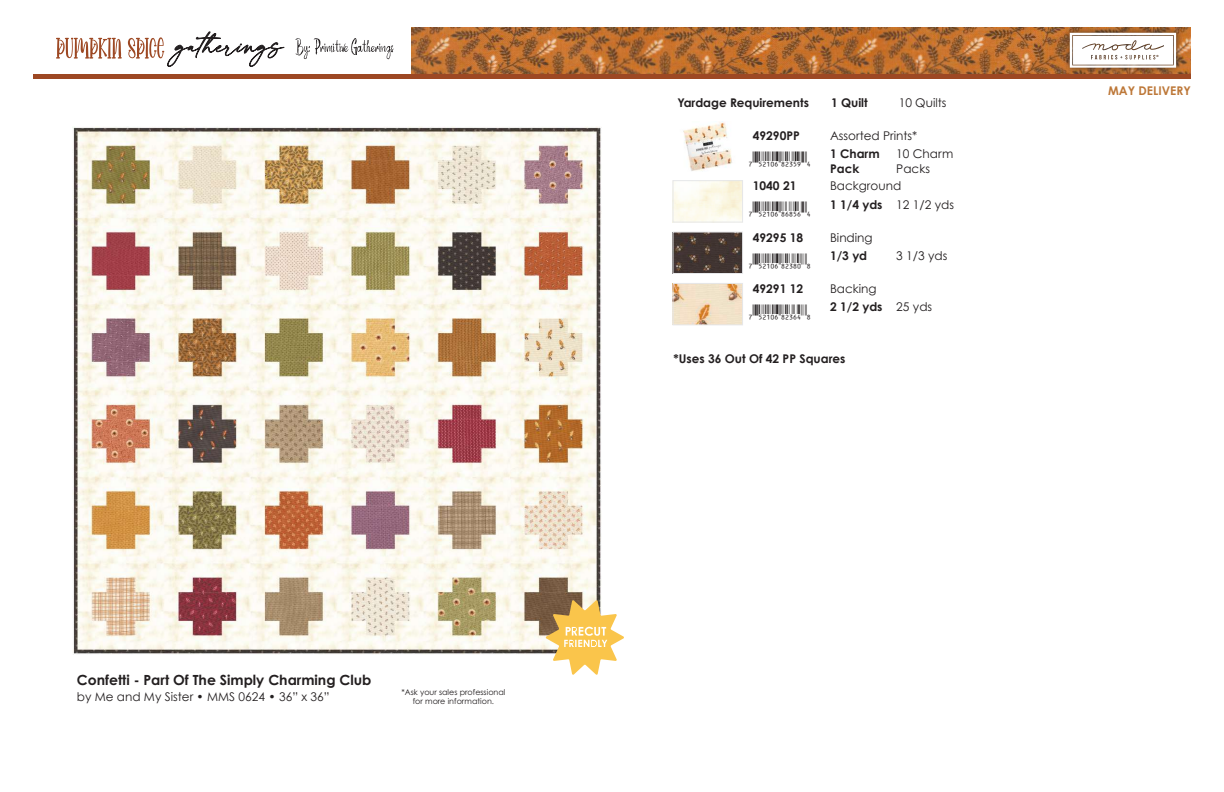
<style>
.page{position:relative;width:1224px;height:792px;background:#fff}
.page>*{position:absolute;margin:0;border:0;box-sizing:border-box;transform-origin:0 0}
.t1{font:16px "UPC Aa";color:#231f20}
.t2{font:700 14px "Century Gothic Pro";color:#231f20}
.t3{font:12px "Century Gothic";color:#231f20}
.t4{font:700 12px/14.4px "Century Gothic Pro";color:#231f20}
.t5{font:700 12px "Century Gothic";color:#231f20}
.t6{font:12px/14.4px "Century Gothic Pro";color:#231f20}
.t7{font:700 12px "Century Gothic";color:#bd7839}
.t8{font:8px/9.6px "Century Gothic Pro";color:#231f20;text-align:center}
.s1{font-weight:700}
.s2{font-weight:400}
</style>
<div class="page">
<img style="left:412px;top:27px;width:779px;height:47px">
<div style="left:33px;top:74px;width:1158px;height:5px;background:#9d4823"></div>
<div style="left:1063px;top:26px;width:119px;height:48px;background:#231f20;opacity:.75"></div>
<svg style="left:1070px;top:33px;width:106px;height:35px"></svg>
<svg style="left:295px;top:38px;width:99px;height:21px"></svg>
<svg style="left:56px;top:37px;width:66px;height:22px"></svg>
<svg style="left:128px;top:31px;width:156px;height:36px"></svg>
<div style="left:672px;top:180px;width:71px;height:43px;border:1px solid #e6e7e9"></div>
<img style="left:683px;top:122px;width:49px;height:49px">
<img style="left:674px;top:234px;width:67px;height:38px">
<div style="left:672px;top:232px;width:71px;height:42px;border:1px solid #e6e7e9"></div>
<img style="left:73px;top:126px;width:528px;height:528px">
<svg style="left:546px;top:600px;width:78px;height:75px"></svg>
<img style="left:674px;top:285px;width:67px;height:38px">
<div style="left:672px;top:283px;width:71px;height:42px;border:1px solid #e6e7e9"></div>
<p class="t2" style="left:77px;top:671px;width:296px">Confetti - Part Of The Simply Charming Club</p>
<p class="t3" style="left:77px;top:688px;width:254px">by Me and My Sister <span class="s1">•</span> MMS 0624 • 36” x 36”</p>
<p class="t8" style="left:401px;top:687px;width:106px">*Ask your sales professional for more information.</p>
<p class="t4" style="left:677px;top:95px;width:133px">Yardage Requirements</p>
<p class="t4" style="left:831px;top:95px;width:38px">1 Quilt</p>
<p class="t6" style="left:899px;top:95px;width:49px">10 Quilts</p>
<p class="t5" style="left:753px;top:127px;width:49px">49290PP</p>
<p class="t3" style="left:830px;top:127px;width:89px">Assorted Prints*</p>
<h1 class="t1" style="left:753px;top:147px;width:56px">(FCBAG|82359U</h1>
<p class="t4" style="left:830px;top:147px;width:51px">1 Charm<br>Pack</p>
<p class="t6" style="left:896px;top:147px;width:59px">10 Charm<br>Packs</p>
<p class="t5" style="left:753px;top:177px;width:45px">1040 21</p>
<p class="t3" style="left:830px;top:178px;width:73px">Background</p>
<h1 class="t1" style="left:753px;top:197px;width:56px">(FCBAG|86856U</h1>
<p class="t6" style="left:830px;top:197px;width:126px"><span class="s1">1 1/4 yds</span> 12 1/2 yds</p>
<p class="t5" style="left:753px;top:228px;width:52px">49295 18</p>
<p class="t3" style="left:830px;top:229px;width:44px">Binding</p>
<h1 class="t1" style="left:753px;top:249px;width:56px">(FCBAG|82380Y</h1>
<p class="t4" style="left:830px;top:248px;width:39px">1/3 yd</p>
<p class="t6" style="left:896px;top:248px;width:53px">3 1/3 yds</p>
<p class="t5" style="left:753px;top:280px;width:52px">49291 12</p>
<p class="t3" style="left:830px;top:280px;width:48px">Backing</p>
<h1 class="t1" style="left:753px;top:300px;width:56px">(FCBAG|82364Y</h1>
<p class="t4" style="left:830px;top:300px;width:104px">2 1/2 yds <span class="s2">25 yds</span></p>
<p class="t5" style="left:673px;top:349px;width:174px">*Uses 36 Out Of 42 PP Squares</p>
<p class="t7" style="left:1108px;top:81px;width:84px">MAY DELIVERY</p>
</div>
